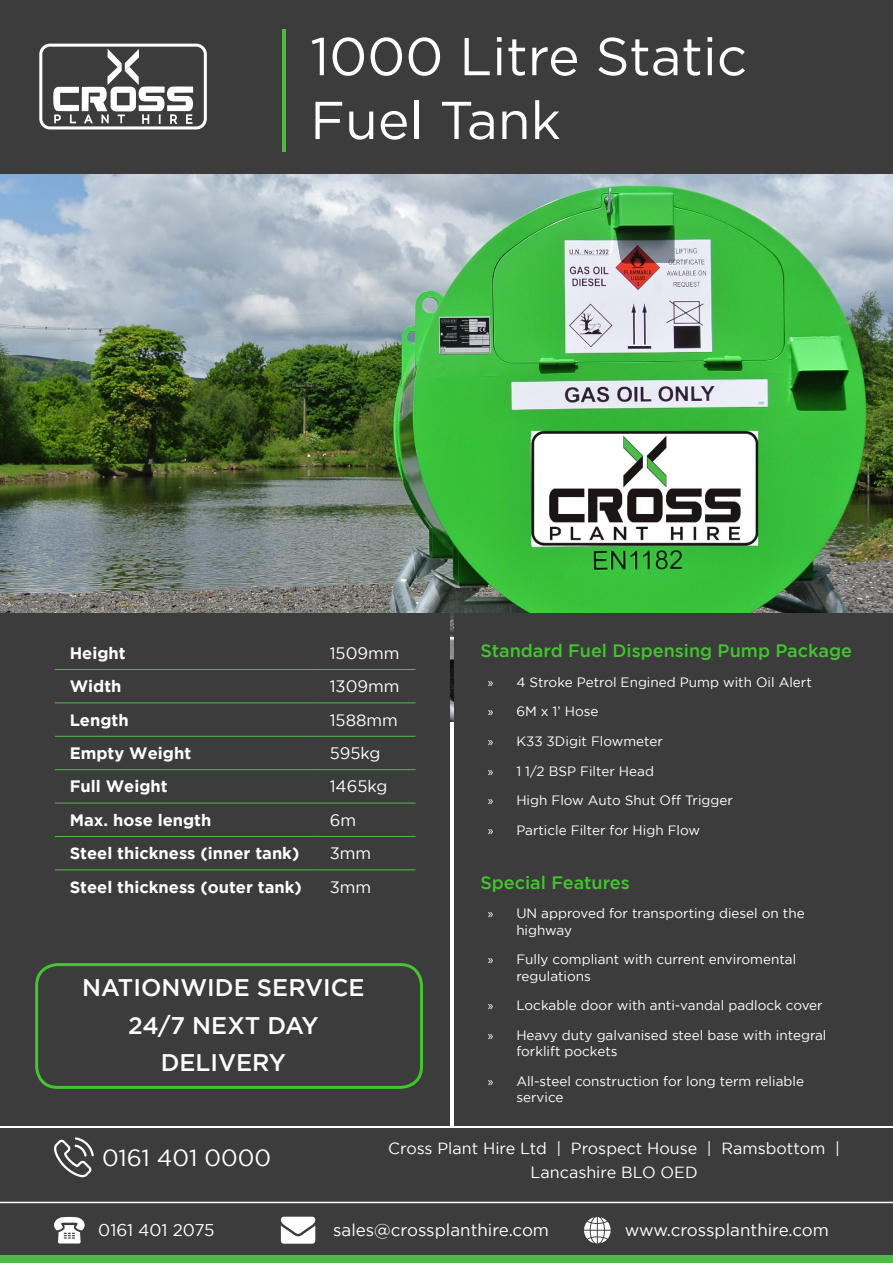
<style>
.page{position:relative;width:893px;height:1263px;background:#fff}
.page>*{position:absolute;margin:0;border:0;box-sizing:border-box;transform-origin:0 0}
.t1{font:53.25px/63.8px "Gotham";color:#fff}
.t2{font:500 24px "Gotham";color:#fff}
.t3{font:23.25px "Gotham";color:#fff}
.t4{font:500 18px "Gotham";color:#43c52f}
.t5{font:16.95px "Gotham";color:#fff}
.t6{font:700 16.5px "Gotham";color:#fff}
.t7{font:16.5px "Gotham";color:#fff}
.t8{font:16.05px/24.2px "Gotham";color:#fff;text-align:center}
.t9{font:13.5px/16.2px "Gotham";color:#fff}
.s1{font-family:"Myriad Pro"}
</style>
<div class="page">
<img style="left:0;top:174px;width:893px;height:547px">
<div style="left:0;top:0;width:893px;height:174px;background:#3b3c3b"></div>
<div style="left:0;top:613px;width:450px;height:513px;background:#3b3c3b"></div>
<div style="left:454px;top:613px;width:439px;height:513px;background:#3b3c3b"></div>
<div style="left:35px;top:963px;width:388px;height:126px;border:3px solid #43c52f;border-radius:21px"></div>
<hr style="left:55px;top:669px;width:260px;height:1px;background:#54b948">
<hr style="left:315px;top:669px;width:101px;height:1px;background:#54b948">
<hr style="left:55px;top:702px;width:260px;height:1px;background:#54b948">
<hr style="left:315px;top:702px;width:101px;height:1px;background:#54b948">
<hr style="left:55px;top:736px;width:260px;height:1px;background:#54b948">
<hr style="left:315px;top:736px;width:101px;height:1px;background:#54b948">
<hr style="left:55px;top:769px;width:260px;height:1px;background:#54b948">
<hr style="left:315px;top:769px;width:101px;height:1px;background:#54b948">
<hr style="left:55px;top:803px;width:260px;height:1px;background:#54b948">
<hr style="left:315px;top:803px;width:101px;height:1px;background:#54b948">
<hr style="left:55px;top:836px;width:260px;height:1px;background:#54b948">
<hr style="left:315px;top:836px;width:101px;height:1px;background:#54b948">
<hr style="left:55px;top:869px;width:260px;height:1px;background:#54b948">
<hr style="left:315px;top:869px;width:101px;height:1px;background:#54b948">
<div style="left:0;top:1129px;width:893px;height:134px;background:#3b3c3b"></div>
<div style="left:0;top:1256px;width:893px;height:7px;background:#51b948"></div>
<svg style="left:584px;top:1217px;width:27px;height:26px"></svg>
<svg style="left:281px;top:1217px;width:34px;height:27px"></svg>
<svg style="left:54px;top:1217px;width:31px;height:26px"></svg>
<svg style="left:54px;top:1137px;width:40px;height:40px"></svg>
<hr style="left:0;top:1202px;width:893px;height:1px;background:#fff">
<hr style="left:282px;top:30px;width:4px;height:122px;background:#51b948">
<svg style="left:39px;top:44px;width:168px;height:85px"></svg>
<p class="t1" style="left:310px;top:24px;width:438px">1000 Litre Static<br>Fuel Tank</p>
<p class="t6" style="left:70px;top:643px;width:57px">Height</p>
<p class="t7" style="left:330px;top:644px;width:71px">1509mm</p>
<p class="t6" style="left:70px;top:677px;width:53px">Width</p>
<p class="t7" style="left:330px;top:677px;width:71px">1309mm</p>
<p class="t6" style="left:70px;top:710px;width:60px">Length</p>
<p class="t7" style="left:330px;top:711px;width:70px">1588mm</p>
<p class="t6" style="left:70px;top:744px;width:123px">Empty Weight</p>
<p class="t7" style="left:330px;top:744px;width:52px">595kg</p>
<p class="t6" style="left:70px;top:777px;width:99px">Full Weight</p>
<p class="t7" style="left:330px;top:777px;width:59px">1465kg</p>
<p class="t6" style="left:70px;top:810px;width:143px">Max. hose length</p>
<p class="t7" style="left:330px;top:811px;width:28px">6m</p>
<p class="t6" style="left:70px;top:844px;width:231px">Steel thickness (inner tank)</p>
<p class="t7" style="left:330px;top:844px;width:43px">3mm</p>
<p class="t6" style="left:70px;top:877px;width:234px">Steel thickness (outer tank)</p>
<p class="t7" style="left:330px;top:878px;width:43px">3mm</p>
<p class="t2" style="left:82px;top:974px;width:284px">NATIONWIDE SERVICE</p>
<p class="t2" style="left:128px;top:1011px;width:192px">24/7 NEXT DAY</p>
<p class="t2" style="left:161px;top:1049px;width:127px">DELIVERY</p>
<p class="t4" style="left:480px;top:640px;width:373px">Standard Fuel Dispensing Pump Package</p>
<p class="t9" style="left:488px;top:673px;width:326px"><span class="s1">»</span> 4 Stroke Petrol Engined Pump with Oil Alert</p>
<p class="t9" style="left:488px;top:703px;width:112px"><span class="s1">»</span> 6M x 1’ Hose</p>
<p class="t9" style="left:488px;top:733px;width:177px"><span class="s1">»</span> K33 3Digit Flowmeter</p>
<p class="t9" style="left:488px;top:763px;width:168px"><span class="s1">»</span> 1 1/2 BSP Filter Head</p>
<p class="t9" style="left:488px;top:792px;width:247px"><span class="s1">»</span> High Flow Auto Shut Off Trigger</p>
<p class="t9" style="left:488px;top:822px;width:214px"><span class="s1">»</span> Particle Filter for High Flow</p>
<p class="t4" style="left:480px;top:872px;width:151px">Special Features</p>
<p class="t9" style="left:516px;top:905px;width:290px;text-indent:-28px"><span class="s1">»</span> UN approved for transporting diesel on the highway</p>
<p class="t9" style="left:516px;top:951px;width:281px;text-indent:-28px"><span class="s1">»</span> Fully compliant with current enviromental regulations</p>
<p class="t9" style="left:488px;top:997px;width:336px"><span class="s1">»</span> Lockable door with anti-vandal padlock cover</p>
<p class="t9" style="left:516px;top:1027px;width:312px;text-indent:-28px"><span class="s1">»</span> Heavy duty galvanised steel base with integral forklift pockets</p>
<p class="t9" style="left:516px;top:1073px;width:289px;text-indent:-28px"><span class="s1">»</span> All-steel construction for long term reliable service</p>
<p class="t3" style="left:102px;top:1145px;width:171px">0161 401 0000</p>
<p class="t8" style="left:388px;top:1136px;width:453px">Cross Plant Hire Ltd | Prospect House | Ramsbottom |<br>Lancashire BLO OED</p>
<p class="t5" style="left:98px;top:1221px;width:118px">0161 401 2075</p>
<p class="t5" style="left:333px;top:1221px;width:217px">sales@crossplanthire.com</p>
<p class="t5" style="left:625px;top:1221px;width:206px">www.crossplanthire.com</p>
</div>
